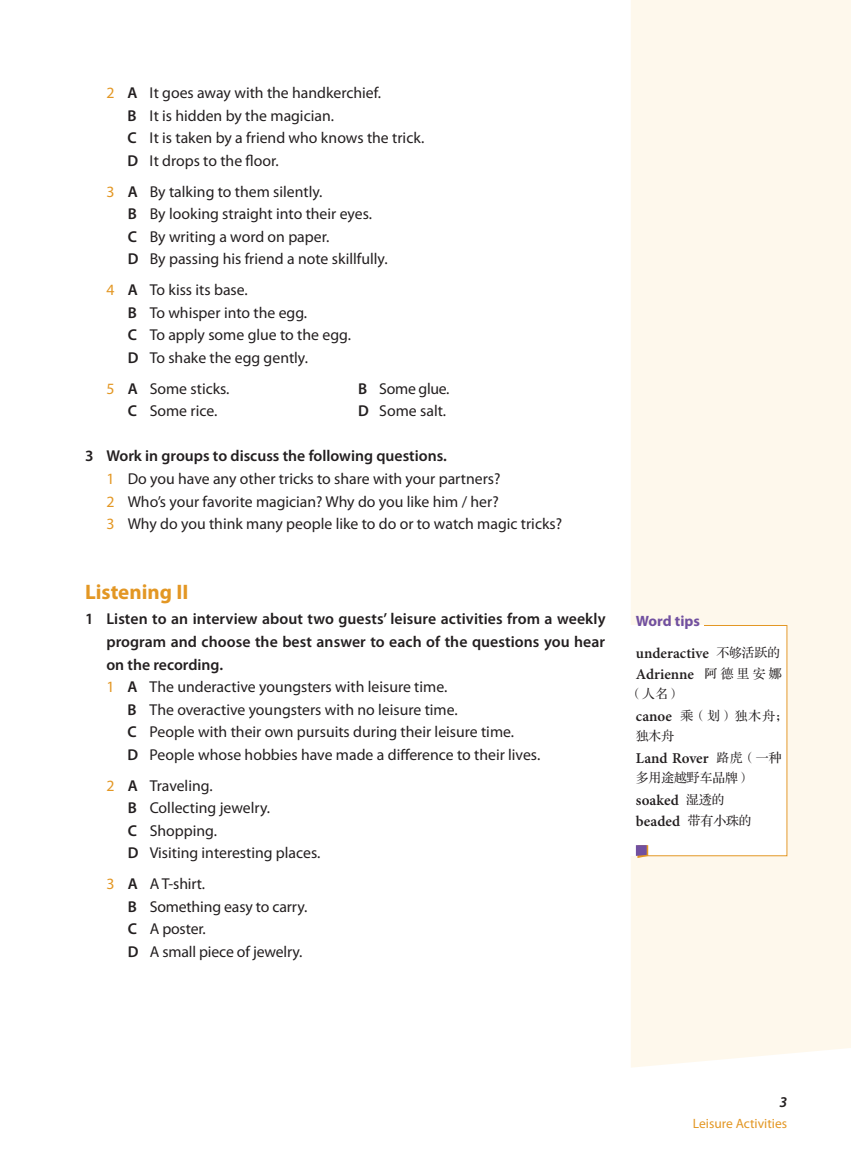
<style>
.page{position:relative;width:851px;height:1174px;background:#fff}
.page>*{position:absolute;margin:0;border:0;box-sizing:border-box;transform-origin:0 0}
.t1{font:700 21px "Myriad Pro";color:#e39724}
.t2{font:15.75px/22.5px "Myriad Pro";color:#231f20}
.t3{font:600 15.75px "Myriad Pro";letter-spacing:.005em;color:#231f20}
.t4{font:15.75px "Myriad Pro";letter-spacing:-.02em;color:#231f20}
.t5{font:600 15px/31.5px "Minion Pro";color:#231f20}
.t6{font:italic 600 15px "Myriad Pro";color:#231f20}
.t7{font:13.5px "Myriad Pro";color:#e39724}
.t8{font:12.75px/22px "FZS3 JW GB1 0";color:#231f20}
.s1{color:#e39724}
.s2{font-weight:600}
.s3{font-family:"Myriad Pro";font-weight:700;color:#7150a0}
.s4{font-family:"FZS3 JW GB1 0";font-weight:400;font-size:12.75px}
.s5{font-family:"Minion Pro";font-weight:600;font-size:15px}
</style>
<div class="page">
<div style="left:631px;top:0;width:219px;height:1067px;background:#fef8ec"></div>
<div style="left:620px;top:625px;width:167px;height:230px;background:#fff"></div>
<svg style="left:635px;top:625px;width:152px;height:233px"></svg>
<p class="t2" style="left:128px;top:81px;width:298px;text-indent:-21px"><span class="s1">2</span> <span class="s2">A</span> It goes away with the handkerchief.<br><span class="s2">B</span> It is hidden by the magician.<br><span class="s2">C</span> It is taken by a friend who knows the trick.<br><span class="s2">D</span> It drops to the floor.</p>
<p class="t2" style="left:128px;top:180px;width:261px;text-indent:-21px"><span class="s1">3</span> <span class="s2">A</span> By talking to them silently.<br><span class="s2">B</span> By looking straight into their eyes.<br><span class="s2">C</span> By writing a word on paper.<br><span class="s2">D</span> By passing his friend a note skillfully.</p>
<p class="t2" style="left:128px;top:278px;width:225px;text-indent:-21px"><span class="s1">4</span> <span class="s2">A</span> To kiss its base.<br><span class="s2">B</span> To whisper into the egg.<br><span class="s2">C</span> To apply some glue to the egg.<br><span class="s2">D</span> To shake the egg gently.</p>
<p class="t2" style="left:106px;top:377px;width:125px"><span class="s1">5</span> <span class="s2">A</span> Some sticks.</p>
<p class="t4" style="left:358px;top:379px;width:93px"><span class="s2">B</span> Some glue.</p>
<p class="t2" style="left:128px;top:400px;width:91px"><span class="s2">C</span> Some rice.</p>
<p class="t2" style="left:358px;top:400px;width:89px"><span class="s2">D</span> Some salt.</p>
<p class="t2" style="left:106px;top:445px;width:457px;text-indent:-21px"><span class="s2">3 Work in groups to discuss the following questions.<br></span><span class="s1">1</span> Do you have any other tricks to share with your partners?<br><span class="s1">2</span> Who’s your favorite magician? Why do you like him / her?<br><span class="s1">3</span> Why do you think many people like to do or to watch magic tricks?</p>
<p class="t1" style="left:85px;top:578px;width:105px">Listening II</p>
<p class="t3" style="left:85px;top:609px;width:522px">1 Listen to an interview about two guests’ leisure activities from a weekly</p>
<p class="t3" style="left:106px;top:631px;width:500px">program and choose the best answer to each of the questions you hear</p>
<p class="t3" style="left:106px;top:654px;width:118px">on the recording.</p>
<p class="t2" style="left:106px;top:675px;width:342px"><span class="s1">1</span> <span class="s2">A</span> The underactive youngsters with leisure time.</p>
<p class="t2" style="left:128px;top:697px;width:331px"><span class="s2">B</span> The overactive youngsters with no leisure time.</p>
<p class="t2" style="left:128px;top:720px;width:388px"><span class="s2">C</span> People with their own pursuits during their leisure time.</p>
<p class="t2" style="left:128px;top:742px;width:414px"><span class="s2">D</span> People whose hobbies have made a difference to their lives.</p>
<p class="t2" style="left:128px;top:774px;width:194px;text-indent:-21px"><span class="s1">2</span> <span class="s2">A</span> Traveling.<br><span class="s2">B</span> Collecting jewelry.<br><span class="s2">C</span> Shopping.<br><span class="s2">D</span> Visiting interesting places.</p>
<p class="t2" style="left:128px;top:872px;width:181px;text-indent:-21px"><span class="s1">3</span> <span class="s2">A</span> A T-shirt.<br><span class="s2">B</span> Something easy to carry.<br><span class="s2">C</span> A poster.<br><span class="s2">D</span> A small piece of jewelry.</p>
<p class="t5" style="left:635px;top:605px;width:146px"><span class="s3">Word tips<br></span>underactive <span class="s4">不够活跃的</span></p>
<p class="t5" style="left:635px;top:658px;width:147px">Adrienne <span class="s4">阿德里安娜</span></p>
<p class="t8" style="left:635px;top:683px;width:153px;text-indent:-6px">（人名）<br><span class="s5">canoe</span> 乘（划）独木舟；</p>
<p class="t8" style="left:635px;top:725px;width:40px">独木舟</p>
<p class="t5" style="left:635px;top:742px;width:147px">Land Rover <span class="s4">路虎（一种</span></p>
<p class="t8" style="left:635px;top:767px;width:116px">多用途越野车品牌）</p>
<p class="t5" style="left:635px;top:789px;width:117px;line-height:21px">soaked <span class="s4">湿透的</span>beaded <span class="s4">带有小珠的</span></p>
<p class="t6" style="left:779px;top:1092px;width:9px">3</p>
<p class="t7" style="left:692px;top:1115px;width:96px">Leisure Activities</p>
</div>
